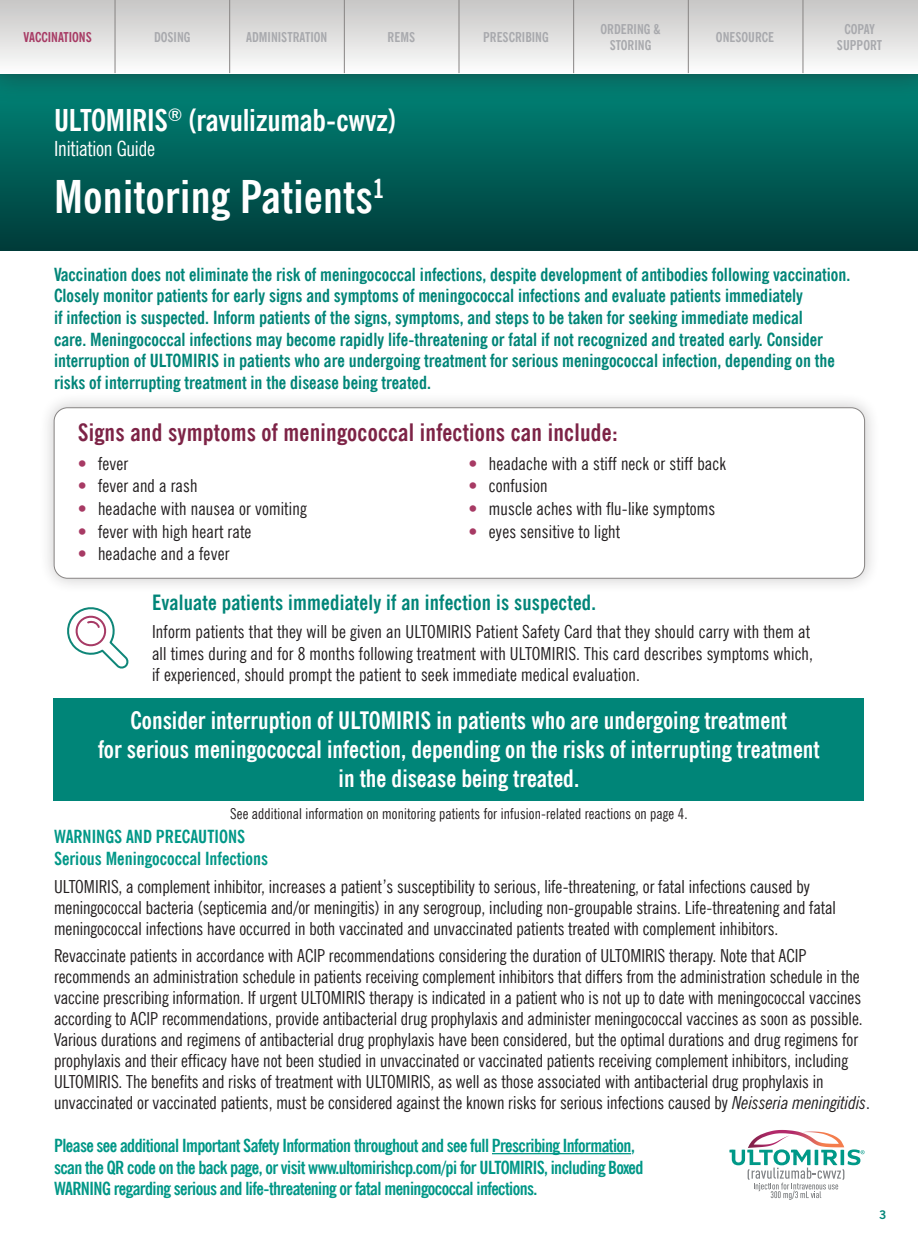
<style>
.page{position:relative;width:918px;height:1242px;background:#fff}
.page>*{position:absolute;margin:0;border:0;box-sizing:border-box;transform-origin:0 0}
.t1{font:700 condensed 45px "News Gothic BT";letter-spacing:.01em;color:#fff}
.t2{font:700 condensed 30px "News Gothic BT";letter-spacing:-.01em;color:#fff}
.t3{font:700 condensed 24px/28.8px "News Gothic BT";color:#fff;text-align:center}
.t4{font:700 condensed 24px "News Gothic BT";letter-spacing:.01em;color:#7d2346}
.t5{font:700 condensed 21px "News Gothic BT";letter-spacing:.01em;color:#008578}
.t6{font:condensed 21px "News Gothic BT";letter-spacing:-.01em;color:#fff}
.t7{font:condensed 18px/21px "News Gothic BT";color:#231f20}
.t8{font:700 condensed 18px/21.6px "News Gothic BT";color:#008578}
.footnotes{font:700 condensed 18px/21.6px "News Gothic BT";letter-spacing:-.03em;color:#009787}
.footnotes-2{font:700 condensed 18px "News Gothic BT";color:#009787}
.t9{font:condensed 15px "News Gothic BT";letter-spacing:.01em;color:#231f20}
.t10{font:700 condensed 13.5px/16.2px "News Gothic BT";color:#a8a9ad;text-align:center}
.t11{font:700 condensed 13.5px "News Gothic BT";color:#a73a64}
.t12{font:12px "Trade Gothic LT Std Bd 2";color:#008578}
.s1{font-family:"Trade Gothic LT Std";font-stretch:normal;color:#a73a64}
.s2{font-style:italic}
</style>
<div class="page">
<svg style="left:0;top:104px;width:918px;height:146px;background:#005a53"></svg>
<div style="left:0;top:0;width:918px;height:104px;background:#231f20;opacity:.7"></div>
<div style="left:0;top:0;width:918px;height:73px;background:linear-gradient(to bottom,#c6c5c4,#fcfcfc)"></div>
<hr style="left:115px;top:0;width:1px;height:73px;background:#878483">
<hr style="left:229px;top:0;width:1px;height:73px;background:#878483">
<hr style="left:344px;top:0;width:1px;height:73px;background:#878483">
<hr style="left:459px;top:0;width:1px;height:73px;background:#878483">
<hr style="left:688px;top:0;width:1px;height:73px;background:#878483">
<hr style="left:573px;top:0;width:1px;height:73px;background:#878483">
<hr style="left:803px;top:0;width:1px;height:73px;background:#878483">
<svg style="left:729px;top:1130px;width:136px;height:70px"></svg>
<hr style="left:492px;top:1153px;width:139px;height:1px;background:#009787">
<div style="left:38px;top:392px;width:842px;height:202px;background:#231f20;opacity:.25"></div>
<div style="left:54px;top:408px;width:811px;height:170px;background:#fff;border-radius:14px"></div>
<div style="left:54px;top:407px;width:811px;height:172px;border:1px solid #878483;border-radius:14px"></div>
<svg style="left:67px;top:607px;width:62px;height:62px"></svg>
<div style="left:54px;top:698px;width:810px;height:102px;background:#008578"></div>
<p class="t11" style="left:24px;top:29px;width:70px">VACCINATIONS</p>
<p class="t10" style="left:154px;top:29px;width:38px">DOSING</p>
<p class="t10" style="left:246px;top:29px;width:83px">ADMINISTRATION</p>
<p class="t10" style="left:388px;top:29px;width:29px">REMS</p>
<p class="t10" style="left:600px;top:21px;width:62px">ORDERING &amp;<br>STORING</p>
<p class="t10" style="left:483px;top:29px;width:67px">PRESCRIBING</p>
<p class="t10" style="left:716px;top:29px;width:60px">ONESOURCE</p>
<p class="t10" style="left:837px;top:21px;width:47px">COPAY<br>SUPPORT</p>
<h2 class="t2" style="left:54px;top:102px;width:344px">ULTOMIRIS<sup>®</sup> (ravulizumab-cwvz)</h2>
<p class="t6" style="left:54px;top:136px;width:103px">Initiation Guide</p>
<p class="t1" style="left:54px;top:169px;width:332px">Monitoring Patients<sup>1</sup></p>
<p class="t8" style="left:54px;top:263px;width:798px">Vaccination does not eliminate the risk of meningococcal infections, despite development of antibodies following vaccination.<br>Closely monitor patients for early signs and symptoms of meningococcal infections and evaluate patients immediately<br>if infection is suspected. Inform patients of the signs, symptoms, and steps to be taken for seeking immediate medical<br>care. Meningococcal infections may become rapidly life-threatening or fatal if not recognized and treated early. Consider interruption of ULTOMIRIS in patients who are undergoing treatment for serious meningococcal infection, depending on the risks of interrupting treatment in the disease being treated.</p>
<p class="t4" style="left:78px;top:418px;width:541px">Signs and symptoms of meningococcal infections can include:</p>
<p class="t7" style="left:78px;top:453px;width:52px"><span class="s1">•</span> fever</p>
<p class="t7" style="left:78px;top:475px;width:121px"><span class="s1">•</span> fever and a rash</p>
<p class="t7" style="left:78px;top:498px;width:230px"><span class="s1">•</span> headache with nausea or vomiting</p>
<p class="t7" style="left:78px;top:521px;width:175px"><span class="s1">•</span> fever with high heart rate</p>
<p class="t7" style="left:78px;top:543px;width:153px"><span class="s1">•</span> headache and a fever</p>
<p class="t7" style="left:469px;top:453px;width:259px"><span class="s1">•</span> headache with a stiff neck or stiff back</p>
<p class="t7" style="left:469px;top:475px;width:80px"><span class="s1">•</span> confusion</p>
<p class="t7" style="left:469px;top:498px;width:248px"><span class="s1">•</span> muscle aches with flu-like symptoms</p>
<p class="t7" style="left:469px;top:521px;width:153px"><span class="s1">•</span> eyes sensitive to light</p>
<p class="t5" style="left:152px;top:589px;width:445px">Evaluate patients immediately if an infection is suspected.</p>
<p class="t7" style="left:152px;top:621px;width:663px;line-height:21.6px">Inform patients that they will be given an ULTOMIRIS Patient Safety Card that they should carry with them at all times during and for 8 months following treatment with ULTOMIRIS. This card describes symptoms which, if experienced, should prompt the patient to seek immediate medical evaluation.</p>
<p class="t3" style="left:98px;top:706px;width:723px">Consider interruption of ULTOMIRIS in patients who are undergoing treatment<br>for serious meningococcal infection, depending on the risks of interrupting treatment in the disease being treated.</p>
<p class="t9" style="left:230px;top:805px;width:459px">See additional information on monitoring patients for infusion-related reactions on page 4.</p>
<p class="footnotes-2" style="left:54px;top:826px;width:193px">WARNINGS AND PRECAUTIONS</p>
<p class="footnotes-2" style="left:54px;top:847px;width:215px">Serious Meningococcal Infections</p>
<p class="t7" style="left:54px;top:876px;width:783px">ULTOMIRIS, a complement inhibitor, increases a patient’s susceptibility to serious, life-threatening, or fatal infections caused by meningococcal bacteria (septicemia and/or meningitis) in any serogroup, including non-groupable strains. Life-threatening and fatal meningococcal infections have occurred in both vaccinated and unvaccinated patients treated with complement inhibitors.</p>
<p class="t7" style="left:54px;top:945px;width:818px">Revaccinate patients in accordance with ACIP recommendations considering the duration of ULTOMIRIS therapy. Note that ACIP recommends an administration schedule in patients receiving complement inhibitors that differs from the administration schedule in the vaccine prescribing information. If urgent ULTOMIRIS therapy is indicated in a patient who is not up to date with meningococcal vaccines according to ACIP recommendations, provide antibacterial drug prophylaxis and administer meningococcal vaccines as soon as possible.<br>Various durations and regimens of antibacterial drug prophylaxis have been considered, but the optimal durations and drug regimens for prophylaxis and their efficacy have not been studied in unvaccinated or vaccinated patients receiving complement inhibitors, including ULTOMIRIS. The benefits and risks of treatment with ULTOMIRIS, as well as those associated with antibacterial drug prophylaxis in unvaccinated or vaccinated patients, must be considered against the known risks for serious infections caused by <span class="s2">Neisseria meningitidis</span>.</p>
<p class="footnotes" style="left:54px;top:1135px;width:591px">Please see additional Important Safety Information throughout and see full Prescribing Information, scan the QR code on the back page, or visit www.ultomirishcp.com/pi for ULTOMIRIS, including Boxed<br>WARNING regarding serious and life-threatening or fatal meningococcal infections.</p>
<p class="t12" style="left:879px;top:1207px;width:9px">3</p>
</div>
